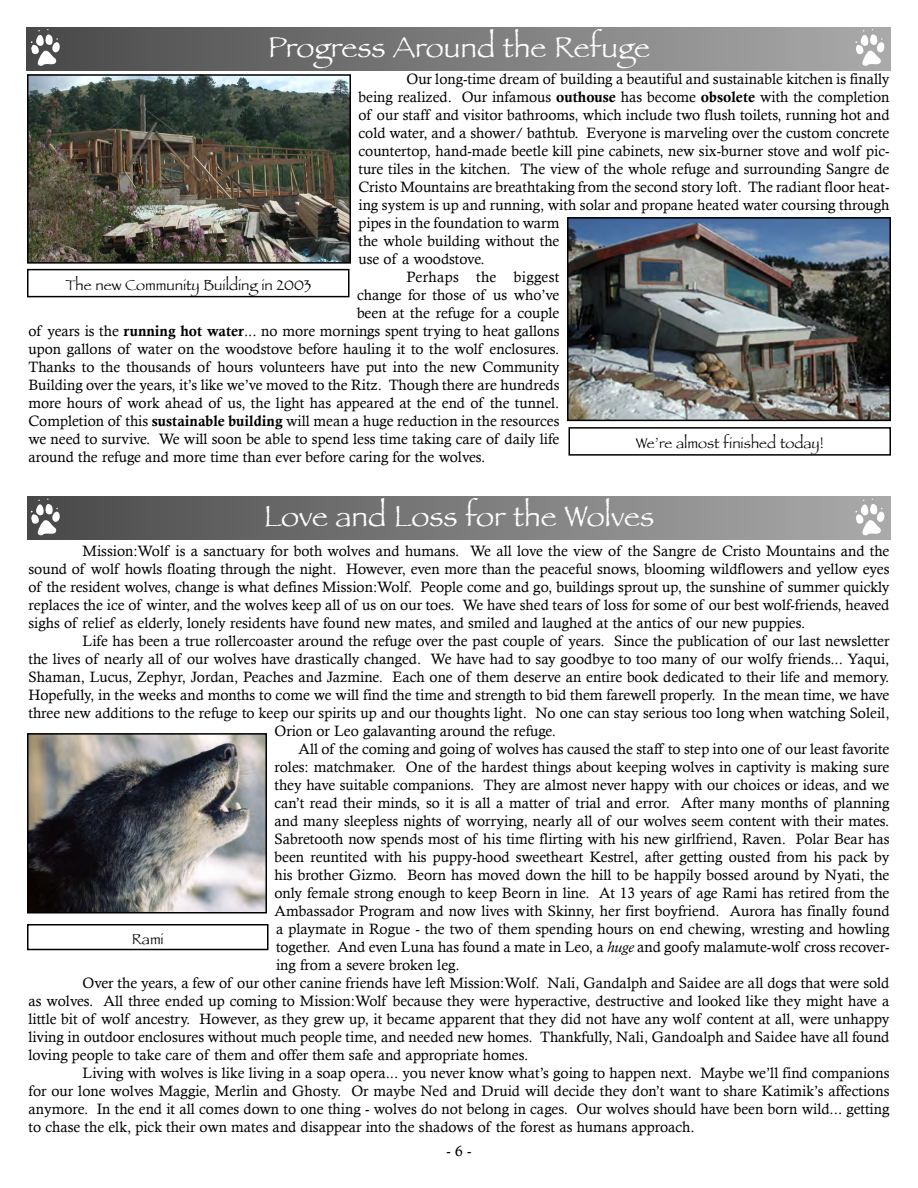
<style>
.page{position:relative;width:918px;height:1188px;background:#fff}
.page>*{position:absolute;margin:0;border:0;box-sizing:border-box;transform-origin:0 0}
.t1{font:30px "Papyrus";color:#fff}
.t2{font:15px/18px "Calisto";color:#000;text-align:justify}
.t3{font:15px "Papyrus";color:#000}
.t4{font:15px "Calisto";letter-spacing:.025em;color:#000}
.s1{font-family:"Calis MT Bol"}
.s2{font-style:italic}
</style>
<div class="page">
<div style="left:27px;top:27px;width:864px;height:43px;background:linear-gradient(to right,#4a4a4a,#ababab)"></div>
<img style="left:30px;top:77px;width:318px;height:184px">
<div style="left:27px;top:74px;width:324px;height:190px;border:2px solid #000"></div>
<img style="left:570px;top:220px;width:318px;height:198px">
<div style="left:567px;top:217px;width:324px;height:204px;border:2px solid #000"></div>
<div style="left:27px;top:269px;width:323px;height:28px;border:2px solid #000"></div>
<div style="left:568px;top:427px;width:323px;height:29px;border:2px solid #000"></div>
<div style="left:27px;top:496px;width:864px;height:43px;background:linear-gradient(to right,#4a4a4a,#ababab)"></div>
<img style="left:30px;top:736px;width:234px;height:175px">
<div style="left:27px;top:733px;width:240px;height:181px;border:2px solid #000"></div>
<div style="left:27px;top:924px;width:241px;height:26px;border:2px solid #000"></div>
<svg style="left:855px;top:29px;width:30px;height:37px"></svg>
<svg style="left:31px;top:29px;width:29px;height:37px"></svg>
<svg style="left:855px;top:498px;width:30px;height:37px"></svg>
<svg style="left:31px;top:498px;width:29px;height:37px"></svg>
<h1 class="t1" style="left:268px;top:29px;width:384px">Progress Around the Refuge</h1>
<p class="t2" style="left:406px;top:69px;width:485px">Our long-time dream of building a beautiful and sustainable kitchen is finally</p>
<p class="t2" style="left:358px;top:87px;width:533px">being realized. Our infamous <span class="s1">outhouse</span> has become <span class="s1">obsolete</span> with the completion</p>
<p class="t2" style="left:358px;top:105px;width:532px">of our staff and visitor bathrooms, which include two flush toilets, running hot and</p>
<p class="t2" style="left:358px;top:123px;width:532px">cold water, and a shower/ bathtub. Everyone is marveling over the custom concrete</p>
<p class="t2" style="left:358px;top:141px;width:532px">countertop, hand-made beetle kill pine cabinets, new six-burner stove and wolf pic-</p>
<p class="t2" style="left:358px;top:159px;width:532px">ture tiles in the kitchen. The view of the whole refuge and surrounding Sangre de</p>
<p class="t2" style="left:359px;top:177px;width:532px">Cristo Mountains are breathtaking from the second story loft. The radiant floor heat-</p>
<p class="t2" style="left:359px;top:195px;width:532px">ing system is up and running, with solar and propane heated water coursing through</p>
<p class="t2" style="left:359px;top:213px;width:202px">pipes in the foundation to warm</p>
<p class="t2" style="left:359px;top:231px;width:202px">the whole building without the</p>
<p class="t2" style="left:359px;top:249px;width:128px">use of a woodstove.</p>
<p class="t4" style="left:407px;top:268px;width:154px">Perhaps the biggest</p>
<p class="t2" style="left:357px;top:285px;width:204px">change for those of us who’ve</p>
<p class="t2" style="left:357px;top:303px;width:204px">been at the refuge for a couple</p>
<p class="t2" style="left:29px;top:321px;width:532px">of years is the <span class="s1">running hot water</span>... no more mornings spent trying to heat gallons</p>
<p class="t2" style="left:29px;top:339px;width:532px">upon gallons of water on the woodstove before hauling it to the wolf enclosures.</p>
<p class="t2" style="left:29px;top:357px;width:533px">Thanks to the thousands of hours volunteers have put into the new Community</p>
<p class="t2" style="left:29px;top:375px;width:533px">Building over the years, it’s like we’ve moved to the Ritz. Though there are hundreds</p>
<p class="t2" style="left:29px;top:393px;width:533px">more hours of work ahead of us, the light has appeared at the end of the tunnel.</p>
<p class="t2" style="left:29px;top:411px;width:533px">Completion of this <span class="s1">sustainable building</span> will mean a huge reduction in the resources</p>
<p class="t2" style="left:29px;top:429px;width:532px">we need to survive. We will soon be able to spend less time taking care of daily life</p>
<p class="t2" style="left:29px;top:447px;width:459px">around the refuge and more time than ever before caring for the wolves.</p>
<p class="t3" style="left:65px;top:276px;width:247px">The new Community Building in 2003</p>
<p class="t3" style="left:636px;top:434px;width:189px">We’re almost finished today!</p>
<h1 class="t1" style="left:264px;top:498px;width:392px">Love and Loss for the Wolves</h1>
<p class="t2" style="left:28px;top:542px;width:863px;text-indent:54px">Mission:Wolf is a sanctuary for both wolves and humans. We all love the view of the Sangre de Cristo Mountains and the sound of wolf howls floating through the night. However, even more than the peaceful snows, blooming wildflowers and yellow eyes of the resident wolves, change is what defines Mission:Wolf. People come and go, buildings sprout up, the sunshine of summer quickly replaces the ice of winter, and the wolves keep all of us on our toes. We have shed tears of loss for some of our best wolf-friends, heaved sighs of relief as elderly, lonely residents have found new mates, and smiled and laughed at the antics of our new puppies.</p>
<p class="t2" style="left:82px;top:632px;width:808px">Life has been a true rollercoaster around the refuge over the past couple of years. Since the publication of our last newsletter</p>
<p class="t2" style="left:28px;top:650px;width:862px">the lives of nearly all of our wolves have drastically changed. We have had to say goodbye to too many of our wolfy friends... Yaqui,</p>
<p class="t2" style="left:28px;top:668px;width:862px">Shaman, Lucus, Zephyr, Jordan, Peaches and Jazmine. Each one of them deserve an entire book dedicated to their life and memory.</p>
<p class="t2" style="left:28px;top:686px;width:862px">Hopefully, in the weeks and months to come we will find the time and strength to bid them farewell properly. In the mean time, we have</p>
<p class="t2" style="left:28px;top:704px;width:863px">three new additions to the refuge to keep our spirits up and our thoughts light. No one can stay serious too long when watching Soleil,</p>
<p class="t2" style="left:274px;top:722px;width:283px">Orion or Leo galavanting around the refuge.</p>
<p class="t2" style="left:298px;top:740px;width:592px">All of the coming and going of wolves has caused the staff to step into one of our least favorite</p>
<p class="t2" style="left:274px;top:758px;width:616px">roles: matchmaker. One of the hardest things about keeping wolves in captivity is making sure</p>
<p class="t2" style="left:274px;top:776px;width:617px">they have suitable companions. They are almost never happy with our choices or ideas, and we</p>
<p class="t2" style="left:274px;top:794px;width:616px">can’t read their minds, so it is all a matter of trial and error. After many months of planning</p>
<p class="t2" style="left:274px;top:812px;width:616px">and many sleepless nights of worrying, nearly all of our wolves seem content with their mates.</p>
<p class="t2" style="left:274px;top:830px;width:617px">Sabretooth now spends most of his time flirting with his new girlfriend, Raven. Polar Bear has</p>
<p class="t2" style="left:274px;top:848px;width:617px">been reuntited with his puppy-hood sweetheart Kestrel, after getting ousted from his pack by</p>
<p class="t2" style="left:274px;top:866px;width:617px">his brother Gizmo. Beorn has moved down the hill to be happily bossed around by Nyati, the</p>
<p class="t2" style="left:274px;top:884px;width:617px">only female strong enough to keep Beorn in line. At 13 years of age Rami has retired from the</p>
<p class="t2" style="left:274px;top:902px;width:616px">Ambassador Program and now lives with Skinny, her first boyfriend. Aurora has finally found</p>
<p class="t2" style="left:276px;top:920px;width:615px">a playmate in Rogue - the two of them spending hours on end chewing, wresting and howling</p>
<p class="t2" style="left:276px;top:938px;width:615px">together. And even Luna has found a mate in Leo, a <span class="s2">huge</span> and goofy malamute-wolf cross recover-</p>
<p class="t2" style="left:276px;top:956px;width:185px">ing from a severe broken leg.</p>
<p class="t2" style="left:83px;top:974px;width:808px">Over the years, a few of our other canine friends have left Mission:Wolf. Nali, Gandalph and Saidee are all dogs that were sold</p>
<p class="t2" style="left:29px;top:992px;width:862px">as wolves. All three ended up coming to Mission:Wolf because they were hyperactive, destructive and looked like they might have a</p>
<p class="t2" style="left:29px;top:1010px;width:863px">little bit of wolf ancestry. However, as they grew up, it became apparent that they did not have any wolf content at all, were unhappy</p>
<p class="t2" style="left:29px;top:1028px;width:862px">living in outdoor enclosures without much people time, and needed new homes. Thankfully, Nali, Gandoalph and Saidee have all found</p>
<p class="t2" style="left:29px;top:1046px;width:501px">loving people to take care of them and offer them safe and appropriate homes.</p>
<p class="t2" style="left:83px;top:1064px;width:808px">Living with wolves is like living in a soap opera... you never know what’s going to happen next. Maybe we’ll find companions</p>
<p class="t2" style="left:29px;top:1082px;width:862px">for our lone wolves Maggie, Merlin and Ghosty. Or maybe Ned and Druid will decide they don’t want to share Katimik’s affections</p>
<p class="t2" style="left:29px;top:1100px;width:862px">anymore. In the end it all comes down to one thing - wolves do not belong in cages. Our wolves should have been born wild... getting</p>
<p class="t2" style="left:29px;top:1118px;width:668px">to chase the elk, pick their own mates and disappear into the shadows of the forest as humans approach.</p>
<p class="t3" style="left:132px;top:930px;width:34px">Rami</p>
<p class="t2" style="left:447px;top:1142px;width:26px">- 6 -</p>
</div>
